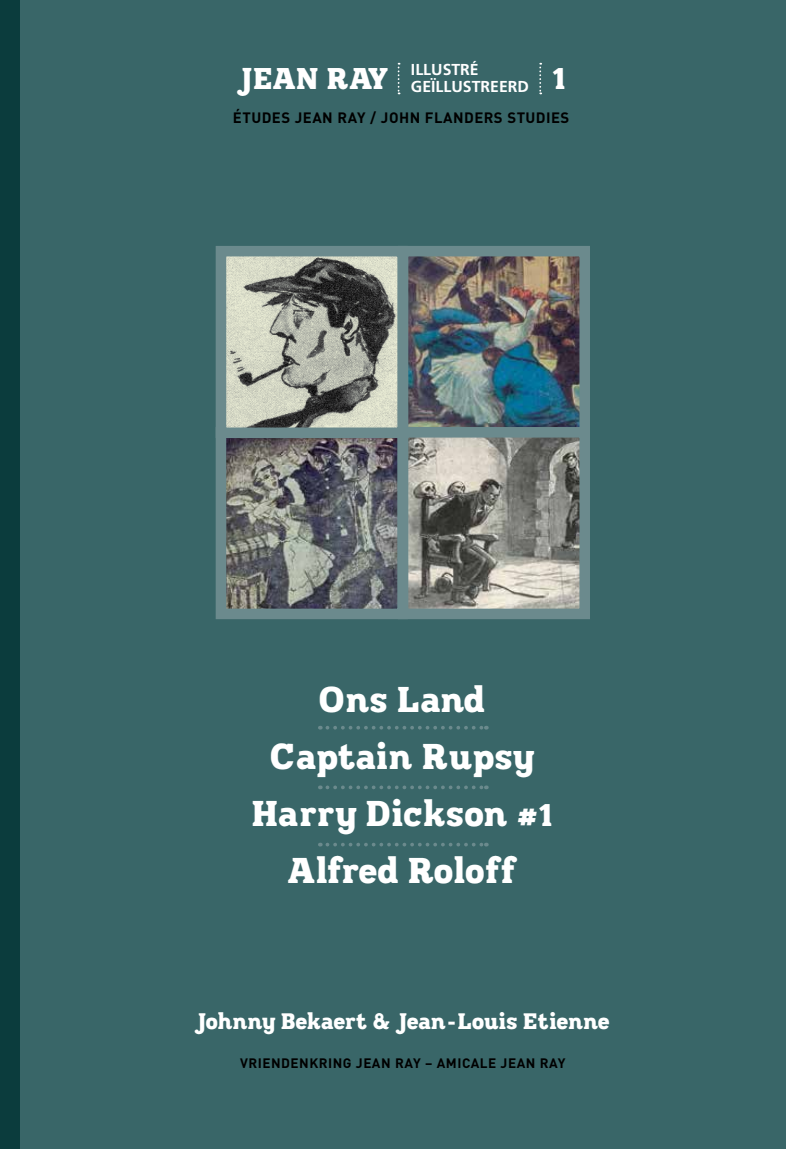
<style>
.page{position:relative;width:786px;height:1149px;background:#fff}
.page>*{position:absolute;margin:0;border:0;box-sizing:border-box;transform-origin:0 0}
.t1{font:36px/57px "JB Zapristienex";letter-spacing:.01em;color:#fff;text-align:center}
.t2{font:30.15px "JB Zapristienex";color:#fff}
.t3{font:22.5px "JB Zapristienex";color:#fff}
.t4{font:700 15.9px/17.5px "Frutiger";color:#fff}
.t5{font:700 14.85px "DIN";letter-spacing:.03em;color:#000}
.t6{font:700 13.5px "DIN";letter-spacing:.035em;color:#000}
.s1{font-size:31.5px}
</style>
<div class="page">
<div style="left:0;top:0;width:785px;height:1148px;background:#396668"></div>
<div style="left:0;top:0;width:20px;height:1148px;background:#0b3c3d"></div>
<img style="left:409px;top:258px;width:168px;height:168px">
<div style="left:397px;top:246px;width:192px;height:192px;border:11px solid #6b8a8d"></div>
<img style="left:227px;top:439px;width:168px;height:168px">
<div style="left:215px;top:427px;width:192px;height:192px;border:11px solid #6b8a8d"></div>
<svg style="left:409px;top:439px;width:168px;height:168px"></svg>
<div style="left:397px;top:427px;width:192px;height:192px;border:11px solid #6b8a8d"></div>
<img style="left:227px;top:258px;width:168px;height:168px">
<div style="left:215px;top:246px;width:192px;height:192px;border:11px solid #6b8a8d"></div>
<svg style="left:397px;top:63px;width:2px;height:31px"></svg>
<svg style="left:539px;top:63px;width:2px;height:31px"></svg>
<svg style="left:327px;top:726px;width:159px;height:3px"></svg>
<svg style="left:327px;top:785px;width:159px;height:4px"></svg>
<svg style="left:327px;top:842px;width:159px;height:4px"></svg>
<p class="t4" style="left:410px;top:61px;width:119px">ILLUSTRÉ<br>GEÏLLUSTREERD</p>
<p class="t2" style="left:238px;top:62px;width:153px">Jean Ray</p>
<p class="t2" style="left:552px;top:62px;width:15px">1</p>
<p class="t5" style="left:233px;top:107px;width:338px">ÉTUDES JEAN RAY / JOHN FLANDERS STUDIES</p>
<p class="t1" style="left:252px;top:671px;width:302px">Ons Land<br>Captain Rupsy<br>Harry Dickson <span class="s1">#1<br></span>Alfred Roloff</p>
<p class="t3" style="left:195px;top:1008px;width:415px">Johnny Bekaert &amp; Jean-Louis Etienne</p>
<p class="t6" style="left:240px;top:1053px;width:326px">VRIENDENKRING JEAN RAY – AMICALE JEAN RAY</p>
</div>
